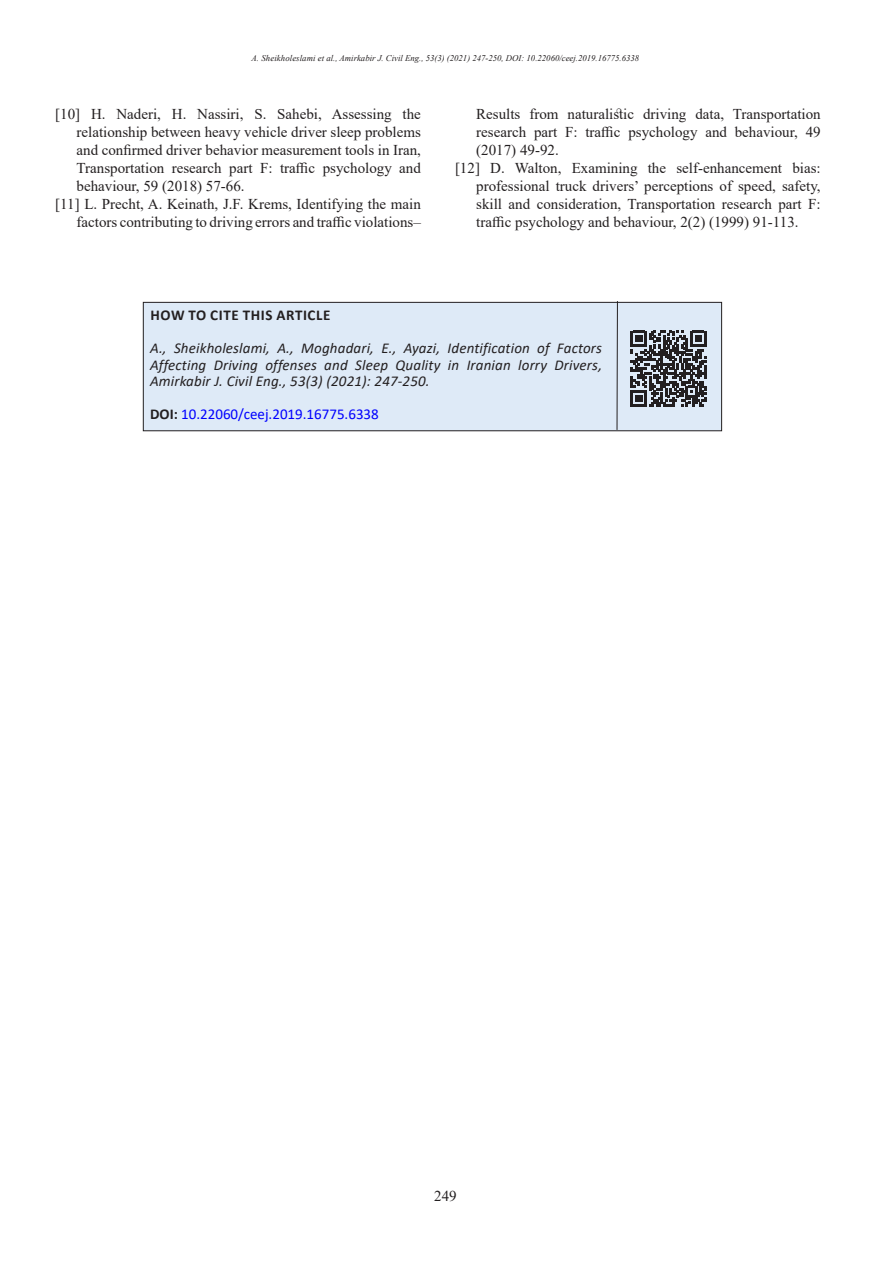
<style>
.page{position:relative;width:893px;height:1263px;background:#fff}
.page>*{position:absolute;margin:0;border:0;box-sizing:border-box;transform-origin:0 0}
.t1{font:15px/18px "Times New Roman";color:#231f20;text-align:justify}
.t2{font:italic 15px/16.5px "Calibri";letter-spacing:.01em;color:#231f20;text-align:justify}
.t3{font:15px "Calibri";color:#00f}
.t4{font:700 15px "Calibri";letter-spacing:.04em;color:#231f20}
.t5{font:italic 8.7px "Times New Roman";color:#231f20}
.s1{font-weight:700;color:#231f20}
</style>
<div class="page">
<div style="left:143px;top:302px;width:579px;height:129px;background:#deeaf7"></div>
<div style="left:143px;top:302px;width:579px;height:129px;border:1px solid #231f20"></div>
<hr style="left:617px;top:301px;width:1px;height:129px;background:#231f20">
<svg style="left:631px;top:331px;width:75px;height:75px"></svg>
<p class="t5" style="left:252px;top:52px;width:389px">A. Sheikholeslami et al., Amirkabir J. Civil Eng., 53(3) (2021) 247-250, DOI: 10.22060/ceej.2019.16775.6338</p>
<p class="t1" style="left:77px;top:104px;width:346px;text-indent:-21px">[10] H. Naderi, H. Nassiri, S. Sahebi, Assessing the relationship between heavy vehicle driver sleep problems and confirmed driver behavior measurement tools in Iran, Transportation research part F: traffic psychology and behaviour, 59 (2018) 57-66.</p>
<p class="t1" style="left:55px;top:194px;width:367px;text-align:right">[11] L. Precht, A. Keinath, J.F. Krems, Identifying the main factors contributing to driving errors and traffic violations–</p>
<p class="t1" style="left:476px;top:104px;width:346px">Results from naturalistic driving data, Transportation research part F: traffic psychology and behaviour, 49 (2017) 49-92.</p>
<p class="t1" style="left:476px;top:158px;width:346px;text-indent:-21px">[12] D. Walton, Examining the self-enhancement bias: professional truck drivers’ perceptions of speed, safety, skill and consideration, Transportation research part F: traffic psychology and behaviour, 2(2) (1999) 91-113.</p>
<p class="t4" style="left:150px;top:305px;width:181px">HOW TO CITE THIS ARTICLE</p>
<p class="t2" style="left:150px;top:339px;width:453px">A., Sheikholeslami, A., Moghadari, E., Ayazi, Identification of Factors Affecting Driving offenses and Sleep Quality in Iranian lorry Drivers, Amirkabir J. Civil Eng., 53(3) (2021): 247-250.</p>
<p class="t3" style="left:150px;top:404px;width:230px"><span class="s1">DOI:</span> 10.22060/ceej.2019.16775.6338</p>
<p class="t1" style="left:434px;top:1186px;width:24px">249</p>
</div>
